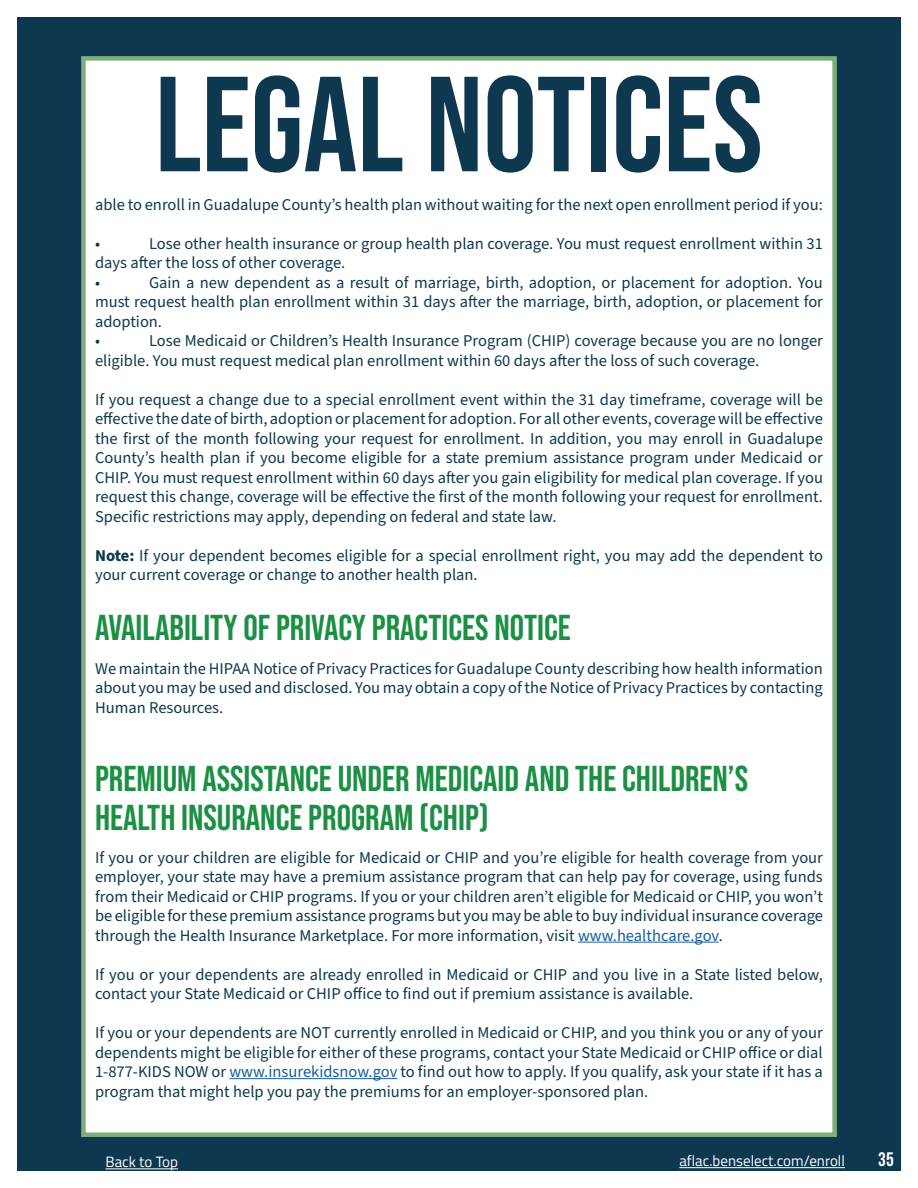
<style>
.page{position:relative;width:918px;height:1188px;background:#fff}
.page>*{position:absolute;margin:0;border:0;box-sizing:border-box;transform-origin:0 0}
.Page_Heading{font:135px "Bebas Neue";color:#0e384f}
.Page_Subheader{font:36px/39px "Bebas Neue";color:#1b9044}
.Page_Subheader-2{font:19.5px "Bebas Neue";color:#fff}
.Paragraph_Content{font:16.5px/19.5px "Source Sans Pro";color:#0e384f;text-align:justify}
.Table_Non-paragraph_Content{font:15px "Titillium Web";color:#fff}
.s1{font-weight:700}
.s2{color:#175d9e}
</style>
<div class="page">
<div style="left:17px;top:17px;width:884px;height:1154px;background:#0e384f"></div>
<div style="left:81px;top:56px;width:756px;height:1081px;background:#fff"></div>
<hr style="left:578px;top:942px;width:141px;height:1px;background:#175d9e">
<hr style="left:229px;top:1078px;width:168px;height:1px;background:#175d9e">
<hr style="left:106px;top:1169px;width:72px;height:1px;background:#fff">
<hr style="left:679px;top:1167px;width:166px;height:1px;background:#fff">
<p class="Page_Heading" style="left:155px;top:48px;width:609px">LEGAL NOTICES</p>
<p class="Paragraph_Content" style="left:95px;top:195px;width:729px">able to enroll in Guadalupe County’s health plan without waiting for the next open enrollment period if you:</p>
<p class="Paragraph_Content" style="left:95px;top:234px;width:7px">•</p>
<p class="Paragraph_Content" style="left:95px;top:234px;width:729px;text-indent:54px">Lose other health insurance or group health plan coverage. You must request enrollment within 31 days after the loss of other coverage.</p>
<p class="Paragraph_Content" style="left:95px;top:273px;width:7px">•</p>
<p class="Paragraph_Content" style="left:95px;top:273px;width:730px;text-indent:54px">Gain a new dependent as a result of marriage, birth, adoption, or placement for adoption. You must request health plan enrollment within 31 days after the marriage, birth, adoption, or placement for adoption.</p>
<p class="Paragraph_Content" style="left:95px;top:331px;width:7px">•</p>
<p class="Paragraph_Content" style="left:95px;top:331px;width:729px;text-indent:54px">Lose Medicaid or Children’s Health Insurance Program (CHIP) coverage because you are no longer eligible. You must request medical plan enrollment within 60 days after the loss of such coverage.</p>
<p class="Paragraph_Content" style="left:95px;top:390px;width:730px">If you request a change due to a special enrollment event within the 31 day timeframe, coverage will be effective the date of birth, adoption or placement for adoption. For all other events, coverage will be effective the first of the month following your request for enrollment. In addition, you may enroll in Guadalupe County’s health plan if you become eligible for a state premium assistance program under Medicaid or CHIP. You must request enrollment within 60 days after you gain eligibility for medical plan coverage. If you request this change, coverage will be effective the first of the month following your request for enrollment.<br>Specific restrictions may apply, depending on federal and state law.</p>
<p class="Paragraph_Content" style="left:95px;top:546px;width:729px"><span class="s1">Note:</span> If your dependent becomes eligible for a special enrollment right, you may add the dependent to your current coverage or change to another health plan.</p>
<p class="Page_Subheader" style="left:95px;top:608px;width:477px">AVAILABILITY OF PRIVACY PRACTICES NOTICE</p>
<p class="Paragraph_Content" style="left:95px;top:659px;width:729px">We maintain the HIPAA Notice of Privacy Practices for Guadalupe County describing how health information about you may be used and disclosed. You may obtain a copy of the Notice of Privacy Practices by contacting Human Resources.</p>
<p class="Page_Subheader" style="left:95px;top:758px;width:655px">PREMIUM ASSISTANCE UNDER MEDICAID AND THE CHILDREN’S<br>HEALTH INSURANCE PROGRAM (CHIP)</p>
<p class="Paragraph_Content" style="left:95px;top:848px;width:729px">If you or your children are eligible for Medicaid or CHIP and you’re eligible for health coverage from your employer, your state may have a premium assistance program that can help pay for coverage, using funds from their Medicaid or CHIP programs. If you or your children aren’t eligible for Medicaid or CHIP, you won’t be eligible for these premium assistance programs but you may be able to buy individual insurance coverage through the Health Insurance Marketplace. For more information, visit <span class="s2">www.healthcare.gov</span>.</p>
<p class="Paragraph_Content" style="left:95px;top:965px;width:729px">If you or your dependents are already enrolled in Medicaid or CHIP and you live in a State listed below, contact your State Medicaid or CHIP office to find out if premium assistance is available.</p>
<p class="Paragraph_Content" style="left:95px;top:1024px;width:729px">If you or your dependents are NOT currently enrolled in Medicaid or CHIP, and you think you or any of your dependents might be eligible for either of these programs, contact your State Medicaid or CHIP office or dial 1-877-KIDS NOW or <span class="s2">www.insurekidsnow.gov</span> to find out how to apply. If you qualify, ask your state if it has a program that might help you pay the premiums for an employer-sponsored plan.</p>
<p class="Table_Non-paragraph_Content" style="left:106px;top:1151px;width:74px">Back to Top</p>
<p class="Table_Non-paragraph_Content" style="left:679px;top:1150px;width:167px">aflac.benselect.com/enroll</p>
<p class="Page_Subheader-2" style="left:878px;top:1148px;width:17px">35</p>
</div>
